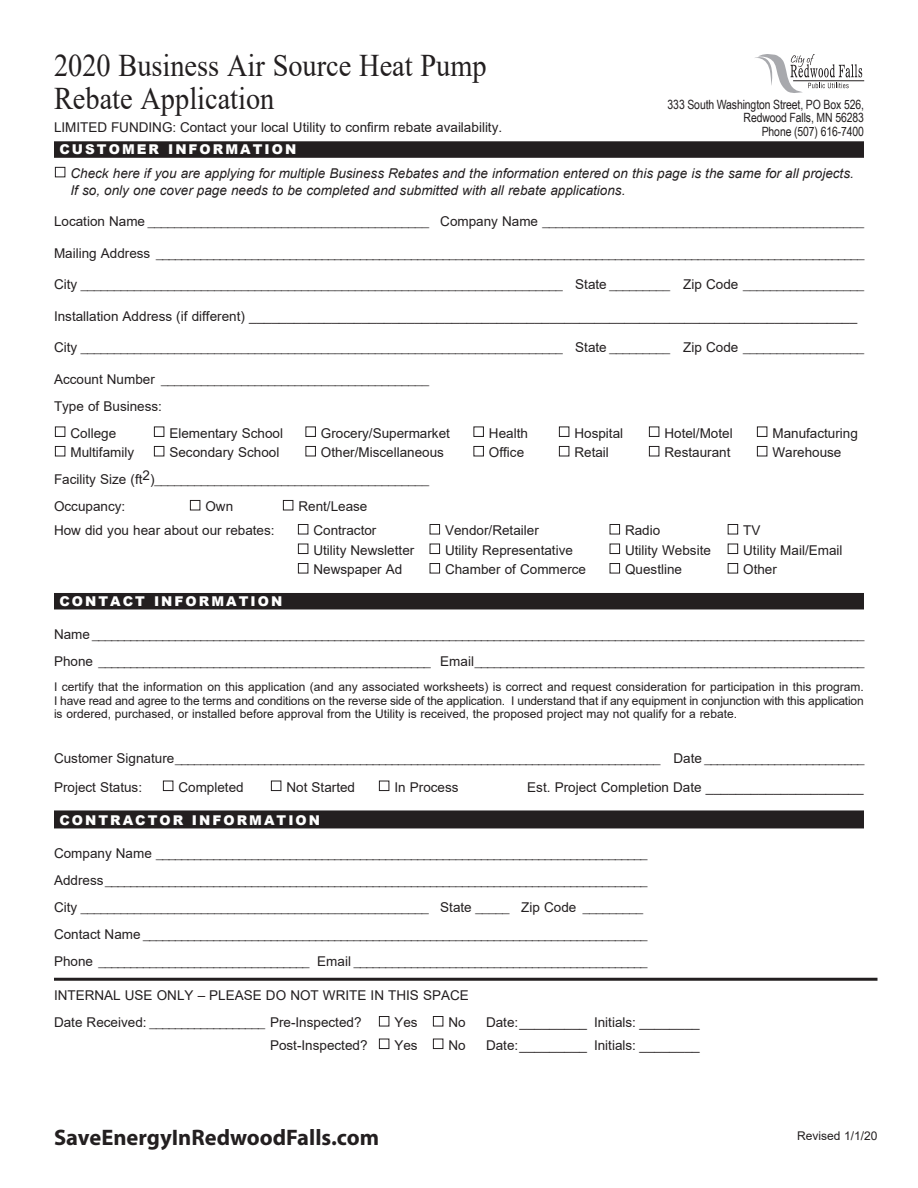
<style>
.page{position:relative;width:918px;height:1188px;background:#fff}
.page>*{position:absolute;margin:0;border:0;box-sizing:border-box;transform-origin:0 0}
.t1{font:31.5px/33px "Times New Roman";color:#231f20;scale:.9 1}
.t2{font:700 22.5px "Myriad Pro";color:#231f20}
.t3{font:13.5px/27px "Arial";color:#231f20}
.t4{font:italic 13.5px/16.5px "Arial";color:#231f20}
.t5{font:900 13.5px "Arial";letter-spacing:.15em;color:#fff}
.t6{font:12.75px/13.5px "Arial Narrow";letter-spacing:-.01em;color:#231f20;text-align:right}
.t7{font:12px/13.5px "Arial";color:#231f20;text-align:justify}
.t8{font:10.5px "Arial";color:#231f20;scale:1.2 1}
.s1{font-size:13.5px}
.s2{font-size:10.5px}
</style>
<div class="page">
<div style="left:54px;top:141px;width:810px;height:17px;background:#231f20"></div>
<div style="left:54px;top:593px;width:810px;height:16px;background:#231f20"></div>
<div style="left:54px;top:810px;width:810px;height:17px;background:#231f20"></div>
<div style="left:54px;top:812px;width:810px;height:16px;background:#231f20"></div>
<hr style="left:54px;top:978px;width:824px;height:3px;background:#231f20">
<hr style="left:793px;top:81px;width:71px;height:1px;background:#231f20">
<svg style="left:755px;top:54px;width:107px;height:39px"></svg>
<h1 class="t1" style="left:54px;top:48px;width:482px">2020 Business Air Source Heat Pump<br>Rebate Application</h1>
<p class="t3" style="left:54px;top:113px;width:450px">LIMITED FUNDING: Contact your local Utility to confirm rebate availability.</p>
<p class="t5" style="left:59px;top:139px;width:238px">CUSTOMER INFORMATION</p>
<p class="t4" style="left:71px;top:165px;width:785px;text-indent:-17px">■ Check here if you are applying for multiple Business Rebates and the information entered on this page is the same for all projects.<br>If so, only one cover page needs to be completed and submitted with all rebate applications.</p>
<p class="t8" style="left:54px;top:215px;width:677px"><span class="s1">Location Name</span> __________________________________________ <span class="s1">Company Name</span> ________________________________________________</p>
<p class="t8" style="left:54px;top:247px;width:677px"><span class="s1">Mailing Address</span> _______________________________________________________________________________________________________________</p>
<p class="t8" style="left:54px;top:278px;width:677px"><span class="s1">City</span> ________________________________________________________________________ <span class="s1">State</span> _________ <span class="s1">Zip Code</span> __________________</p>
<p class="t3" style="left:54px;top:302px;width:805px">Installation Address (if different) _________________________________________________________________________________</p>
<p class="t8" style="left:54px;top:341px;width:677px"><span class="s1">City</span> ________________________________________________________________________ <span class="s1">State</span> _________ <span class="s1">Zip Code</span> __________________</p>
<p class="t8" style="left:54px;top:373px;width:314px"><span class="s1">Account Number</span> ________________________________________</p>
<p class="t3" style="left:54px;top:392px;width:110px">Type of Business:</p>
<p class="t3" style="left:54px;top:419px;width:64px">■ College</p>
<p class="t3" style="left:153px;top:419px;width:132px">■ Elementary School</p>
<p class="t3" style="left:304px;top:419px;width:147px">■ Grocery/Supermarket</p>
<p class="t3" style="left:472px;top:419px;width:57px">■ Health</p>
<p class="t3" style="left:558px;top:419px;width:67px">■ Hospital</p>
<p class="t3" style="left:648px;top:419px;width:86px">■ Hotel/Motel</p>
<p class="t3" style="left:756px;top:419px;width:103px">■ Manufacturing</p>
<p class="t3" style="left:54px;top:439px;width:227px">■ Multifamily ■ Secondary School</p>
<p class="t3" style="left:304px;top:439px;width:141px">■ Other/Miscellaneous</p>
<p class="t3" style="left:472px;top:439px;width:53px">■ Office</p>
<p class="t3" style="left:558px;top:439px;width:52px">■ Retail</p>
<p class="t3" style="left:648px;top:439px;width:84px">■ Restaurant</p>
<p class="t3" style="left:756px;top:439px;width:87px">■ Warehouse</p>
<p class="t8" style="left:54px;top:473px;width:314px"><span class="s1">Facility Size (ft</span><sup>2</sup><span class="s1">)</span>_________________________________________</p>
<p class="t3" style="left:54px;top:493px;width:73px">Occupancy:</p>
<p class="t3" style="left:189px;top:493px;width:46px">■ Own</p>
<p class="t3" style="left:282px;top:493px;width:87px">■ Rent/Lease</p>
<p class="t3" style="left:54px;top:517px;width:222px">How did you hear about our rebates:</p>
<p class="t3" style="left:297px;top:517px;width:81px">■ Contractor</p>
<p class="t3" style="left:429px;top:517px;width:112px">■ Vendor/Retailer</p>
<p class="t3" style="left:609px;top:517px;width:53px">■ Radio</p>
<p class="t3" style="left:727px;top:517px;width:35px">■ TV</p>
<p class="t3" style="left:297px;top:536px;width:277px">■ Utility Newsletter ■ Utility Representative</p>
<p class="t3" style="left:609px;top:536px;width:235px">■ Utility Website ■ Utility Mail/Email</p>
<p class="t3" style="left:297px;top:556px;width:107px">■ Newspaper Ad</p>
<p class="t3" style="left:429px;top:556px;width:159px">■ Chamber of Commerce</p>
<p class="t3" style="left:609px;top:556px;width:75px">■ Questline</p>
<p class="t3" style="left:727px;top:556px;width:52px">■ Other</p>
<p class="t5" style="left:59px;top:591px;width:224px">CONTACT INFORMATION</p>
<p class="t8" style="left:54px;top:628px;width:677px"><span class="s1">Name</span> _________________________________________________________________________________________________________________________</p>
<p class="t8" style="left:54px;top:655px;width:677px"><span class="s1">Phone</span> ____________________________________________________ <span class="s1">Email</span>_____________________________________________________________</p>
<p class="t7" style="left:54px;top:680px;width:811px">I certify that the information on this application (and any associated worksheets) is correct and request consideration for participation in this program.<br>I have read and agree to the terms and conditions on the reverse side of the application. I understand that if any equipment in conjunction with this application is ordered, purchased, or installed before approval from the Utility is received, the proposed project may not qualify for a rebate.</p>
<p class="t8" style="left:54px;top:752px;width:677px"><span class="s1">Customer Signature</span>____________________________________________________________________________ <span class="s1">Date</span> _________________________</p>
<p class="t3" style="left:54px;top:773px;width:191px">Project Status: ■ Completed</p>
<p class="t3" style="left:270px;top:773px;width:87px">■ Not Started</p>
<p class="t3" style="left:378px;top:773px;width:82px">■ In Process</p>
<p class="t3" style="left:527px;top:773px;width:338px">Est. Project Completion Date _____________________</p>
<p class="t5" style="left:59px;top:810px;width:262px">CONTRACTOR INFORMATION</p>
<p class="t8" style="left:54px;top:847px;width:496px"><span class="s1">Company Name</span> _____________________________________________________________________________</p>
<p class="t8" style="left:54px;top:874px;width:496px"><span class="s1">Address</span> _____________________________________________________________________________________</p>
<p class="t8" style="left:54px;top:901px;width:493px"><span class="s1">City</span> ____________________________________________________ <span class="s1">State</span> _____ <span class="s1">Zip Code</span> _________</p>
<p class="t8" style="left:54px;top:928px;width:496px"><span class="s1">Contact Name</span> _______________________________________________________________________________</p>
<p class="t8" style="left:54px;top:955px;width:496px"><span class="s1">Phone</span> _________________________________ <span class="s1">Email</span> ______________________________________________</p>
<p class="t3" style="left:54px;top:982px;width:416px">INTERNAL USE ONLY – PLEASE DO NOT WRITE IN THIS SPACE<br>Date Received: <span class="s2">__________________</span> Pre-Inspected? ■ Yes ■ No</p>
<p class="t6" style="left:668px;top:97px;width:198px">333 South Washington Street, PO Box 526,<br>Redwood Falls, MN 56283<br>Phone (507) 616-7400</p>
<p class="t3" style="left:486px;top:1009px;width:215px">Date:_________ Initials: ________</p>
<p class="t3" style="left:270px;top:1031px;width:197px">Post-Inspected? ■ Yes ■ No</p>
<p class="t3" style="left:486px;top:1031px;width:215px">Date:_________ Initials: ________</p>
<h2 class="t2" style="left:54px;top:1122px;width:327px">SaveEnergyInRedwoodFalls.com</h2>
<p class="t7" style="left:797px;top:1129px;width:82px">Revised 1/1/20</p>
</div>
